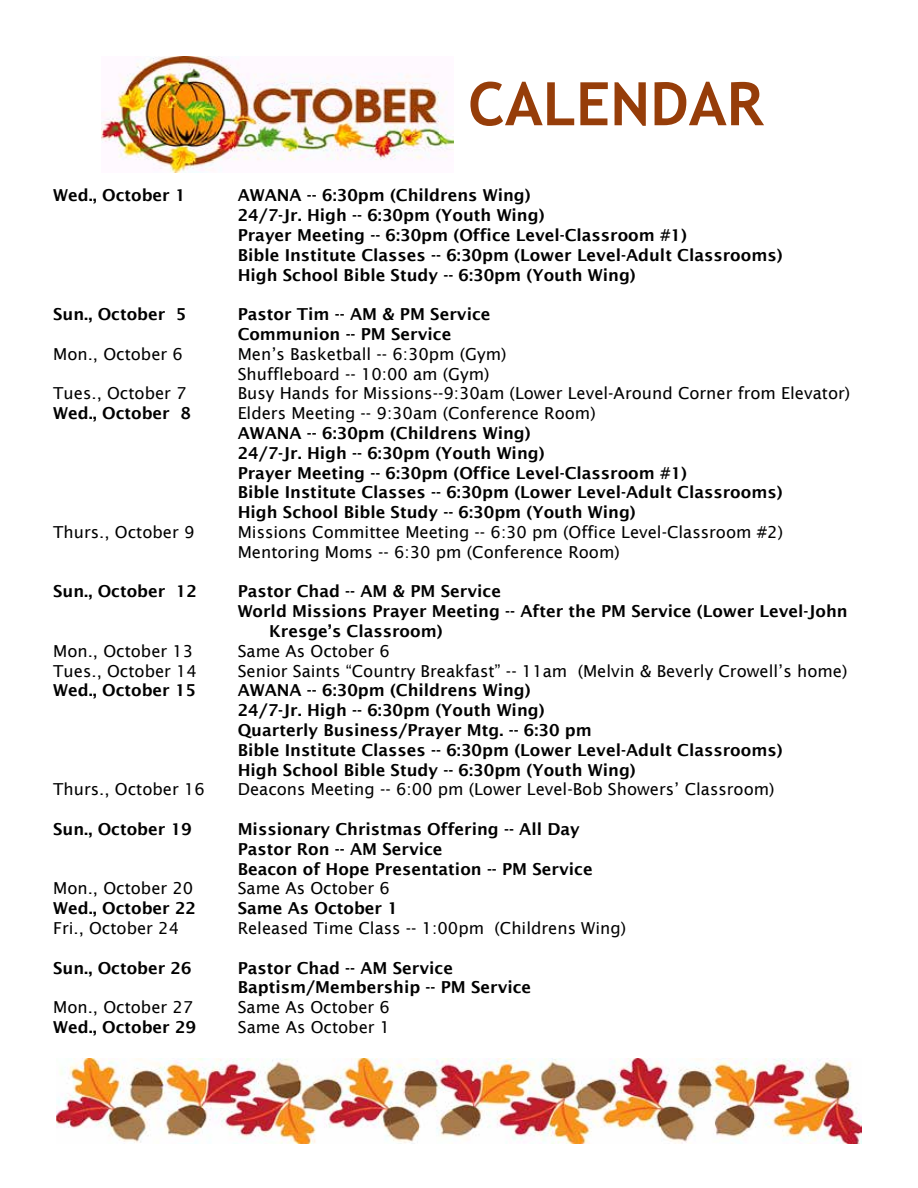
<style>
.page{position:relative;width:918px;height:1188px;background:#fff}
.page>*{position:absolute;margin:0;border:0;box-sizing:border-box;transform-origin:0 0}
.t1{font:700 60px "Trebuchet MS";color:#963d09}
.t2{font:600 16.5px/19.8px "Lucida Sans";color:#000}
.t3{font:16.5px/19.8px "Lucida Sans";color:#000}
.s1{font-weight:600}
.s2{color:#fff}
</style>
<div class="page">
<img style="left:56px;top:1059px;width:806px;height:85px">
<img style="left:101px;top:56px;width:352px;height:116px">
<h1 class="t1" style="left:468px;top:66px;width:297px">CALENDAR</h1>
<p class="t2" style="left:53px;top:185px;width:134px">Wed., October 1</p>
<p class="t2" style="left:238px;top:185px;width:546px">AWANA -- 6:30pm (Childrens Wing)<br>24/7-Jr. High -- 6:30pm (Youth Wing)<br>Prayer Meeting -- 6:30pm (Office Level-Classroom #1)<br>Bible Institute Classes -- 6:30pm (Lower Level-Adult Classrooms)<br>High School Bible Study -- 6:30pm (Youth Wing)</p>
<p class="t2" style="left:53px;top:304px;width:135px">Sun., October 5</p>
<p class="t2" style="left:238px;top:304px;width:254px">Pastor Tim -- AM &amp; PM Service<br>Communion -- PM Service</p>
<p class="t3" style="left:53px;top:344px;width:131px">Mon., October 6</p>
<p class="t3" style="left:238px;top:344px;width:270px">Men’s Basketball -- 6:30pm (Gym)<br>Shuffleboard -- 10:00 am (Gym)</p>
<p class="t3" style="left:53px;top:384px;width:135px">Tues., October 7</p>
<p class="t3" style="left:238px;top:384px;width:614px">Busy Hands for Missions--9:30am (Lower Level-Around Corner from Elevator)</p>
<p class="t2" style="left:53px;top:403px;width:139px">Wed., October 8</p>
<p class="t3" style="left:238px;top:403px;width:360px">Elders Meeting -- 9:30am (Conference Room)</p>
<p class="t2" style="left:238px;top:423px;width:546px">AWANA -- 6:30pm (Childrens Wing)<br>24/7-Jr. High -- 6:30pm (Youth Wing)<br>Prayer Meeting -- 6:30pm (Office Level-Classroom #1)<br>Bible Institute Classes -- 6:30pm (Lower Level-Adult Classrooms)<br>High School Bible Study -- 6:30pm (Youth Wing)</p>
<p class="t3" style="left:53px;top:522px;width:143px">Thurs., October 9</p>
<p class="t3" style="left:238px;top:522px;width:547px">Missions Committee Meeting -- 6:30 pm (Office Level-Classroom #2)<br>Mentoring Moms -- 6:30 pm (Conference Room)</p>
<p class="t2" style="left:53px;top:581px;width:145px">Sun., October 12</p>
<p class="t2" style="left:238px;top:581px;width:265px">Pastor Chad -- AM &amp; PM Service</p>
<p class="t2" style="left:238px;top:601px;width:612px">World Missions Prayer Meeting -- After the PM Service (Lower Level-John</p>
<p class="t2" style="left:269px;top:621px;width:175px">Kresge’s Classroom)</p>
<p class="t3" style="left:53px;top:641px;width:142px">Mon., October 13</p>
<p class="t3" style="left:238px;top:641px;width:154px">Same As October 6</p>
<p class="t3" style="left:53px;top:661px;width:145px">Tues., October 14</p>
<p class="t3" style="left:238px;top:661px;width:611px">Senior Saints “Country Breakfast” -- 11am (Melvin &amp; Beverly Crowell’s home)</p>
<p class="t2" style="left:53px;top:680px;width:144px">Wed., October 15</p>
<p class="t2" style="left:238px;top:680px;width:546px">AWANA -- 6:30pm (Childrens Wing)<br>24/7-Jr. High -- 6:30pm (Youth Wing)<br>Quarterly Business/Prayer Mtg. -- 6:30 pm<br>Bible Institute Classes -- 6:30pm (Lower Level-Adult Classrooms)<br>High School Bible Study -- 6:30pm (Youth Wing)</p>
<p class="t3" style="left:53px;top:780px;width:153px">Thurs., October 16</p>
<p class="t3" style="left:238px;top:780px;width:538px">Deacons Meeting -- 6:00 pm (Lower Level-Bob Showers’ Classroom)</p>
<p class="t2" style="left:53px;top:819px;width:140px">Sun., October 19</p>
<p class="t2" style="left:238px;top:819px;width:357px">Missionary Christmas Offering -- All Day<br>Pastor Ron -- AM Service<br>Beacon of Hope Presentation -- PM Service</p>
<p class="t3" style="left:53px;top:879px;width:142px">Mon., October 20</p>
<p class="t3" style="left:53px;top:879px;width:346px;text-indent:185px">Same As October 6<br><span class="s1">Wed., October 22</span> <span class="s2">. 2</span> <span class="s1">Same As October 1<br></span>Fri., October 24</p>
<p class="t3" style="left:238px;top:918px;width:390px">Released Time Class -- 1:00pm (Childrens Wing)</p>
<p class="t2" style="left:53px;top:958px;width:140px">Sun., October 26</p>
<p class="t2" style="left:238px;top:958px;width:295px">Pastor Chad -- AM Service<br>Baptism/Membership -- PM Service</p>
<p class="t3" style="left:53px;top:997px;width:142px">Mon., October 27</p>
<p class="t3" style="left:53px;top:997px;width:339px;text-align:right">Same As October 6<br><span class="s1">Wed., October 29</span> <span class="s2">. 2</span> Same As October 1</p>
</div>
